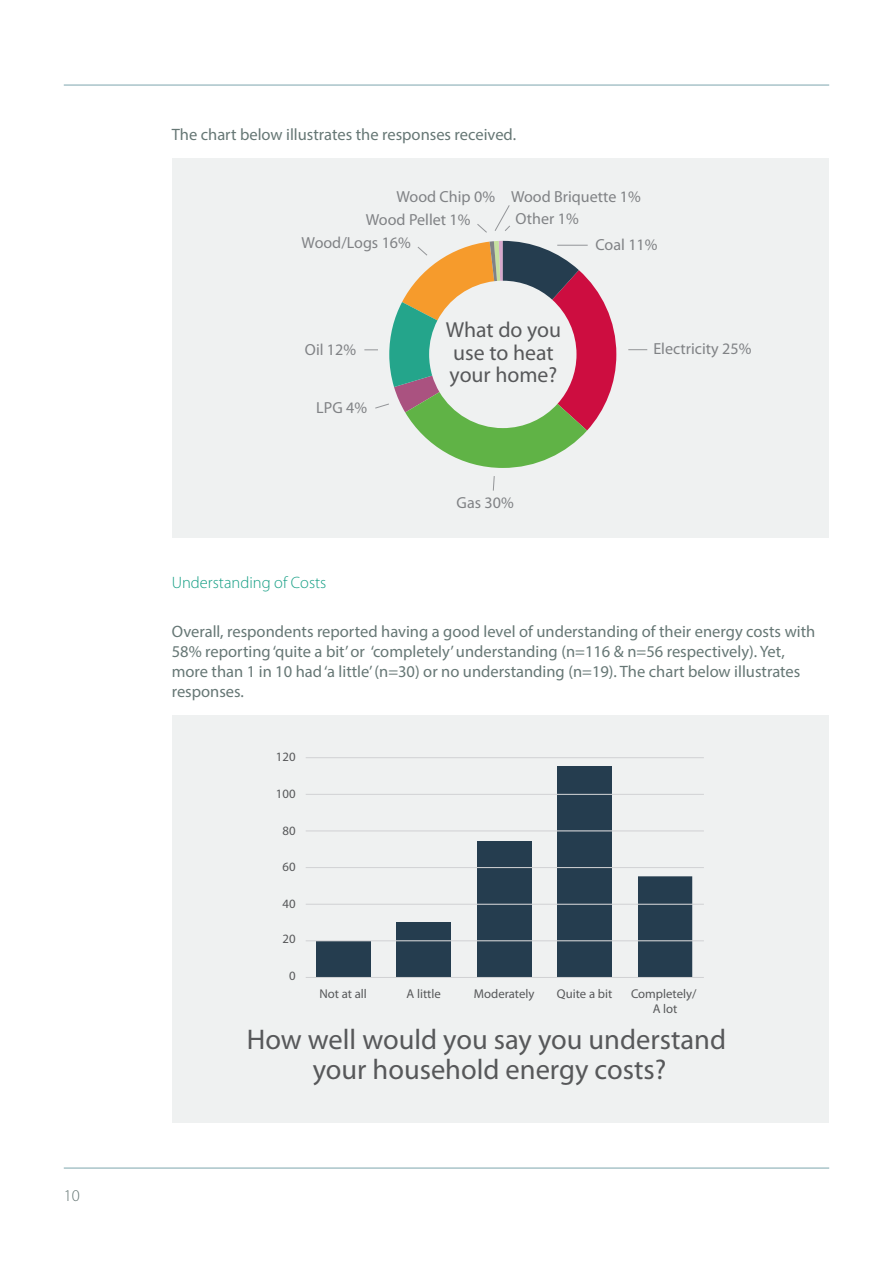
<style>
.page{position:relative;width:893px;height:1263px;background:#fff}
.page>*{position:absolute;margin:0;border:0;box-sizing:border-box;transform-origin:0 0}
.t1{font:28.5px/29.7px "Myriad Pro";color:#57585a;text-align:center}
.t2{font:21.75px/22.6px "Myriad Pro";color:#57585a}
.t3{font:16.5px/19.8px "Myriad Pro";color:#667775}
.Heading_5{font:300 16.5px "Myriad Pro";color:#169f85}
.t4{font:300 16.5px "Myriad Pro";color:#667775}
.t5{font:16.05px/22px "Myriad Pro";color:#808285}
.t6{font:12.75px/15.3px "Myriad Pro";color:#57585a;text-align:center}
</style>
<div class="page">
<hr style="left:64px;top:1168px;width:765px;height:1px;background:#7ea6ae">
<div style="left:172px;top:158px;width:657px;height:380px;background:#eff1f1"></div>
<svg style="left:493px;top:476px;width:2px;height:15px"></svg>
<svg style="left:477px;top:224px;width:10px;height:9px"></svg>
<svg style="left:364px;top:241px;width:252px;height:227px"></svg>
<svg style="left:494px;top:205px;width:16px;height:26px"></svg>
<hr style="left:557px;top:245px;width:31px;height:1px;background:#939598">
<svg style="left:628px;top:349px;width:19px;height:1px"></svg>
<div style="left:172px;top:715px;width:657px;height:408px;background:#eff1f1"></div>
<div style="left:316px;top:941px;width:54px;height:37px;background:#253d4f"></div>
<div style="left:557px;top:766px;width:55px;height:212px;background:#253d4f"></div>
<div style="left:477px;top:841px;width:54px;height:137px;background:#253d4f"></div>
<div style="left:397px;top:922px;width:54px;height:56px;background:#253d4f"></div>
<div style="left:638px;top:876px;width:54px;height:102px;background:#253d4f"></div>
<hr style="left:306px;top:977px;width:398px;height:1px;background:#d1d2d4">
<hr style="left:306px;top:940px;width:398px;height:1px;background:#d1d2d4">
<hr style="left:306px;top:904px;width:398px;height:1px;background:#d1d2d4">
<hr style="left:306px;top:867px;width:398px;height:1px;background:#d1d2d4">
<hr style="left:306px;top:831px;width:398px;height:1px;background:#d1d2d4">
<hr style="left:306px;top:794px;width:398px;height:1px;background:#d1d2d4">
<hr style="left:306px;top:757px;width:398px;height:1px;background:#d1d2d4">
<hr style="left:64px;top:85px;width:765px;height:1px;background:#7ea6ae">
<p class="t4" style="left:64px;top:1186px;width:18px">10</p>
<p class="t3" style="left:172px;top:124px;width:346px">The chart below illustrates the responses received.</p>
<p class="t5" style="left:516px;top:185px;width:127px;text-indent:-119px">Wood Chip 0% Wood Briquette 1%<br>Other 1%</p>
<p class="t5" style="left:595px;top:233px;width:64px">Coal 11%</p>
<p class="t5" style="left:366px;top:208px;width:106px">Wood Pellet 1%</p>
<p class="t5" style="left:302px;top:231px;width:111px">Wood/Logs 16%</p>
<p class="t5" style="left:305px;top:338px;width:53px">Oil 12%</p>
<p class="t5" style="left:316px;top:396px;width:52px">LPG 4%</p>
<p class="t2" style="left:446px;top:318px;width:117px">What do you use to heat your home?</p>
<p class="t5" style="left:457px;top:491px;width:59px">Gas 30%</p>
<p class="t5" style="left:653px;top:338px;width:99px">Electricity 25%</p>
<p class="Heading_5" style="left:172px;top:573px;width:156px">Understanding of Costs</p>
<p class="t3" style="left:172px;top:622px;width:645px">Overall, respondents reported having a good level of understanding of their energy costs with 58% reporting ‘quite a bit’ or ‘completely’ understanding (n=116 &amp; n=56 respectively). Yet, more than 1 in 10 had ‘a little’ (n=30) or no understanding (n=19). The chart below illustrates responses.</p>
<p class="t6" style="left:276px;top:749px;width:21px">120</p>
<p class="t6" style="left:276px;top:786px;width:21px">100</p>
<p class="t6" style="left:282px;top:823px;width:15px">80</p>
<p class="t6" style="left:282px;top:859px;width:15px">60</p>
<p class="t6" style="left:282px;top:896px;width:15px">40</p>
<p class="t6" style="left:282px;top:931px;width:15px">20</p>
<p class="t6" style="left:289px;top:968px;width:8px">0</p>
<p class="t6" style="left:319px;top:986px;width:49px">Not at all</p>
<p class="t6" style="left:406px;top:986px;width:36px">A little</p>
<p class="t6" style="left:474px;top:986px;width:62px">Moderately</p>
<p class="t6" style="left:557px;top:986px;width:57px">Quite a bit</p>
<p class="t6" style="left:631px;top:986px;width:67px">Completely/<br>A lot</p>
<p class="t1" style="left:247px;top:1024px;width:481px">How well would you say you understand your household energy costs?</p>
</div>
